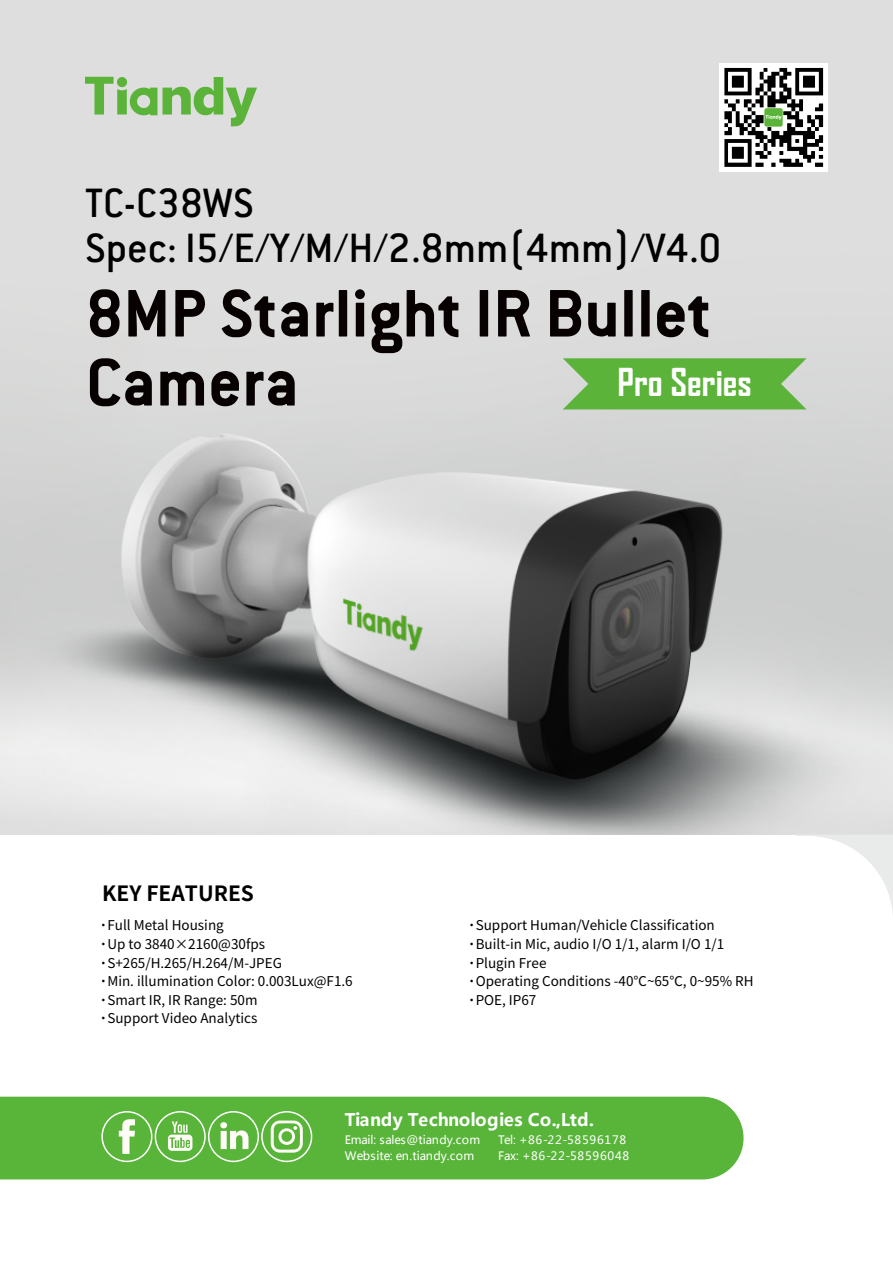
<style>
.page{position:relative;width:893px;height:1263px;background:#fff}
.page>*{position:absolute;margin:0;border:0;box-sizing:border-box;transform-origin:0 0}
.t1{font:700 73.8px/69px "Conduit ITC Std";color:#070102}
.t2{font:500 45px/45px "Conduit ITC";color:#010101}
.t3{font:700 36.9px "Agency FB";color:#fff}
.t4{font:700 21px "Source Han Sans CN";color:#000}
.t5{font:700 17.25px "Microsoft Ya Hei";letter-spacing:.005em;color:#fff}
.t6{font:13.5px/18.6px "Source Han Sans CN";color:#000}
.t7{font:11.55px/15.8px "Microsoft Ya Hei";letter-spacing:.015em;color:#fff}
.t8{font:11.55px/16px "Microsoft Ya Hei";letter-spacing:.065em;color:#fff}
.s1{font-weight:700}
</style>
<div class="page">
<img style="left:0;top:0;width:893px;height:835px">
<svg style="left:796px;top:834px;width:97px;height:79px"></svg>
<div style="left:0;top:1097px;width:743px;height:82px;background:#58b539"></div>
<div style="left:101px;top:1111px;width:51px;height:51px;border:2px solid #fff;border-radius:50%"></div>
<svg style="left:119px;top:1119px;width:16px;height:35px"></svg>
<div style="left:155px;top:1111px;width:51px;height:51px;border:2px solid #fff;border-radius:50%"></div>
<svg style="left:168px;top:1121px;width:24px;height:30px"></svg>
<div style="left:208px;top:1111px;width:51px;height:51px;border:2px solid #fff;border-radius:50%"></div>
<svg style="left:220px;top:1122px;width:28px;height:27px"></svg>
<div style="left:261px;top:1111px;width:51px;height:51px;border:2px solid #fff;border-radius:50%"></div>
<svg style="left:271px;top:1120px;width:32px;height:33px"></svg>
<svg style="left:85px;top:77px;width:172px;height:49px;background:#abcd9e"></svg>
<svg style="left:563px;top:358px;width:243px;height:51px;background:#68b74a"></svg>
<div style="left:719px;top:63px;width:109px;height:109px;background:#fff"></div>
<svg style="left:724px;top:68px;width:99px;height:99px"></svg>
<h2 class="t2" style="left:85px;top:179px;width:638px">TC-C38WS<br>Spec: I5/E/Y/M/H/2.8mm(4mm)/V4.0</h2>
<h1 class="t1" style="left:86px;top:277px;width:627px">8MP Starlight IR Bullet<br>Camera</h1>
<h3 class="t3" style="left:617px;top:360px;width:136px">Pro Series</h3>
<h3 class="t4" style="left:102px;top:882px;width:153px">KEY FEATURES</h3>
<p class="t6" style="left:99px;top:916px;width:255px"><span class="s1">·</span>Full Metal Housing<br><span class="s1">·</span>Up to 3840×2160@30fps <span class="s1">·</span>S+265/H.265/H.264/M-JPEG<br><span class="s1">·</span>Min. illumination Color: 0.003Lux@F1.6 <span class="s1">·</span>Smart IR, IR Range: 50m<br><span class="s1">·</span>Support Video Analytics</p>
<p class="t6" style="left:468px;top:916px;width:287px"><span class="s1">·</span>Support Human/Vehicle Classification <span class="s1">·</span>Built-in Mic, audio I/O 1/1, alarm I/O 1/1 <span class="s1">·</span>Plugin Free<br><span class="s1">·</span>Operating Conditions -40℃~65℃, 0~95% RH <span class="s1">·</span>POE, IP67</p>
<p class="t5" style="left:345px;top:1108px;width:251px">Tiandy Technologies Co.,Ltd.</p>
<p class="t7" style="left:345px;top:1131px;width:137px">Email: sales@tiandy.com<br>Website: en.tiandy.com</p>
<p class="t8" style="left:498px;top:1131px;width:133px">Tel: +86-22-58596178<br>Fax: +86-22-58596048</p>
</div>
